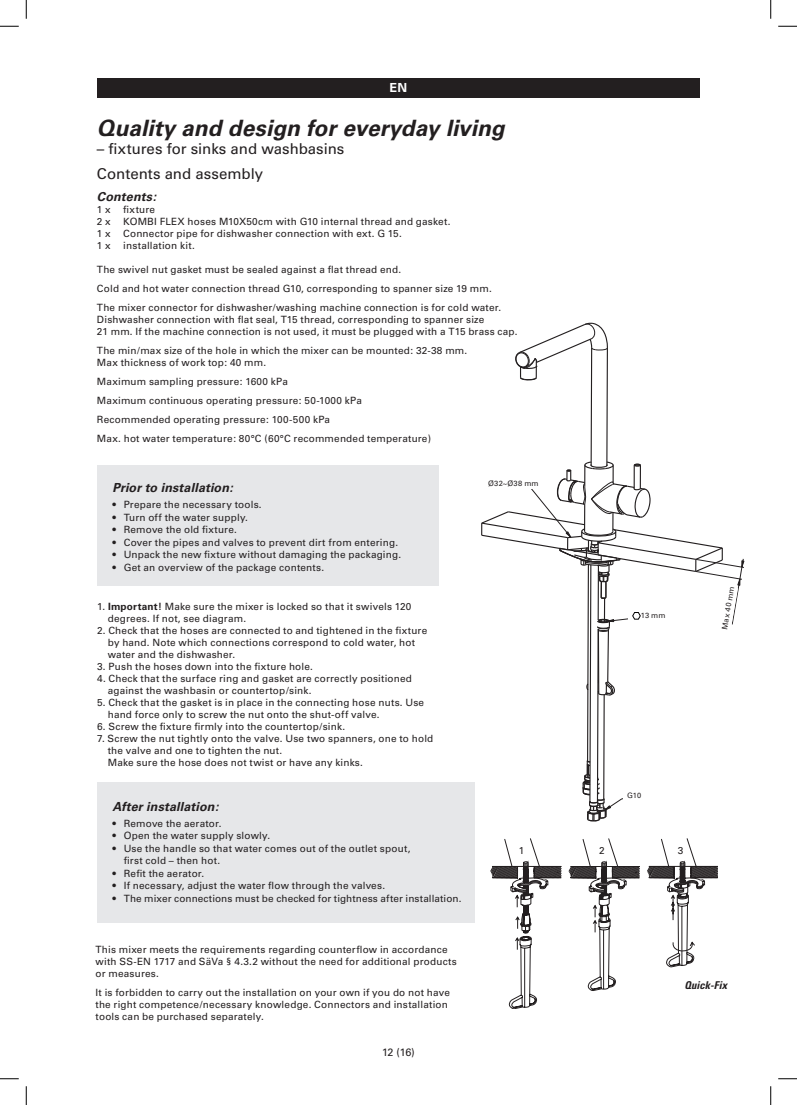
<style>
.page{position:relative;width:797px;height:1105px;background:#fff}
.page>*{position:absolute;margin:0;border:0;box-sizing:border-box;transform-origin:0 0}
.t1{font:italic 700 22.5px "Univers";letter-spacing:.005em;color:#231f20}
.t2{font:15px/24.4px "Univers";color:#231f20}
.t3{font:italic 700 12.5px "Univers";letter-spacing:.01em;color:#231f20}
.t4{font:700 12.5px "Univers";color:#fff}
.t5{font:italic 700 condensed 10.75px "Univers";color:#231f20}
.t6{font:10.75px "Univers LT Std";color:#231f20}
.t7{font:10px/12px "Univers";letter-spacing:.015em;color:#231f20}
.t8{font:7.5px "Univers";letter-spacing:.02em;color:#231f20}
.s1{font-weight:700}
.s2{font-weight:400;font-style:normal;font-stretch:normal;font-size:10px}
</style>
<div class="page">
<svg style="left:481px;top:322px;width:263px;height:500px"></svg>
<div style="left:623px;top:788px;width:27px;height:15px;background:#fff"></div>
<div style="left:97px;top:78px;width:602px;height:19px;background:#231f20"></div>
<div style="left:97px;top:782px;width:378px;height:141px;background:#e6e7e9"></div>
<div style="left:97px;top:466px;width:341px;height:120px;background:#e6e7e9"></div>
<svg style="left:490px;top:838px;width:228px;height:171px"></svg>
<div style="left:643px;top:993px;width:94px;height:28px;background:#fff"></div>
<div style="left:515px;top:843px;width:13px;height:14px;background:#fff"></div>
<div style="left:595px;top:844px;width:13px;height:13px;background:#fff"></div>
<div style="left:673px;top:844px;width:14px;height:13px;background:#fff"></div>
<svg style="left:0;top:25px;width:19px;height:2px"></svg>
<svg style="left:778px;top:25px;width:19px;height:2px"></svg>
<svg style="left:0;top:1078px;width:19px;height:1px"></svg>
<svg style="left:778px;top:1078px;width:19px;height:1px"></svg>
<svg style="left:25px;top:0;width:2px;height:19px"></svg>
<svg style="left:25px;top:1086px;width:2px;height:19px"></svg>
<svg style="left:770px;top:0;width:1px;height:19px"></svg>
<svg style="left:770px;top:1086px;width:1px;height:19px"></svg>
<p class="t4" style="left:389px;top:81px;width:19px">EN</p>
<h1 class="t1" style="left:97px;top:115px;width:409px">Quality and design for everyday living</h1>
<h2 class="t2" style="left:97px;top:137px;width:249px">– fixtures for sinks and washbasins<br>Contents and assembly</h2>
<p class="t3" style="left:97px;top:189px;width:61px">Contents:</p>
<p class="t7" style="left:97px;top:203px;width:355px">1 x fixture<br>2 x KOMBI FLEX hoses M10X50cm with G10 internal thread and gasket.<br>1 x Connector pipe for dishwasher connection with ext. G 15.<br>1 x installation kit.</p>
<p class="t7" style="left:97px;top:260px;width:405px;line-height:19.1px">The swivel nut gasket must be sealed against a flat thread end.<br>Cold and hot water connection thread G10, corresponding to spanner size 19 mm.<br>The mixer connector for dishwasher/washing machine connection is for cold water.</p>
<p class="t7" style="left:97px;top:313px;width:422px">Dishwasher connection with flat seal, T15 thread, corresponding to spanner size<br>21 mm. If the machine connection is not used, it must be plugged with a T15 brass cap.</p>
<p class="t7" style="left:97px;top:345px;width:372px">The min/max size of the hole in which the mixer can be mounted: 32-38 mm.<br>Max thickness of work top: 40 mm.</p>
<p class="t7" style="left:97px;top:372px;width:336px;line-height:19.1px">Maximum sampling pressure: 1600 kPa<br>Maximum continuous operating pressure: 50-1000 kPa Recommended operating pressure: 100-500 kPa<br>Max. hot water temperature: 80°C (60°C recommended temperature)</p>
<p class="t3" style="left:112px;top:480px;width:122px">Prior to installation:</p>
<p class="t7" style="left:112px;top:499px;width:151px">• Prepare the necessary tools.</p>
<p class="t7" style="left:112px;top:511px;width:137px">• Turn off the water supply.</p>
<p class="t7" style="left:112px;top:524px;width:126px">• Remove the old fixture.</p>
<p class="t7" style="left:112px;top:536px;width:287px">• Cover the pipes and valves to prevent dirt from entering.</p>
<p class="t7" style="left:112px;top:549px;width:290px">• Unpack the new fixture without damaging the packaging.</p>
<p class="t7" style="left:112px;top:561px;width:213px">• Get an overview of the package contents.</p>
<p class="t8" style="left:488px;top:479px;width:52px">Ø32~Ø38 mm</p>
<p class="t7" style="left:108px;top:600px;width:305px;text-indent:-11px">1. <span class="s1">Important!</span> Make sure the mixer is locked so that it swivels 120 degrees. If not, see diagram.</p>
<p class="t7" style="left:108px;top:624px;width:321px;text-indent:-11px">2. Check that the hoses are connected to and tightened in the fixture by hand. Note which connections correspond to cold water, hot water and the dishwasher.</p>
<p class="t7" style="left:97px;top:660px;width:217px">3. Push the hoses down into the fixture hole.</p>
<p class="t7" style="left:108px;top:672px;width:306px;text-indent:-11px">4. Check that the surface ring and gasket are correctly positioned against the washbasin or countertop/sink.</p>
<p class="t7" style="left:108px;top:696px;width:318px;text-indent:-11px">5. Check that the gasket is in place in the connecting hose nuts. Use hand force only to screw the nut onto the shut-off valve.</p>
<p class="t7" style="left:97px;top:720px;width:249px">6. Screw the fixture firmly into the countertop/sink.</p>
<p class="t7" style="left:108px;top:732px;width:327px;text-indent:-11px">7. Screw the nut tightly onto the valve. Use two spanners, one to hold the valve and one to tighten the nut.<br>Make sure the hose does not twist or have any kinks.</p>
<p class="t8" style="left:641px;top:611px;width:26px">13 mm</p>
<p class="t8" style="left:627px;top:791px;width:16px">G10</p>
<p class="t3" style="left:112px;top:799px;width:108px">After installation:</p>
<p class="t7" style="left:112px;top:817px;width:110px">• Remove the aerator.</p>
<p class="t7" style="left:112px;top:830px;width:159px">• Open the water supply slowly.</p>
<p class="t7" style="left:124px;top:842px;width:288px;line-height:12.5px;text-indent:-11px">• Use the handle so that water comes out of the outlet spout, first cold – then hot.</p>
<p class="t7" style="left:112px;top:867px;width:93px">• Refit the aerator.</p>
<p class="t7" style="left:112px;top:880px;width:274px">• If necessary, adjust the water flow through the valves.</p>
<p class="t7" style="left:112px;top:892px;width:350px">• The mixer connections must be checked for tightness after installation.</p>
<p class="t5" style="left:519px;top:844px;width:6px">1</p>
<p class="t5" style="left:598px;top:844px;width:6px">2</p>
<p class="t5" style="left:677px;top:844px;width:8px">3<span class="s2">3</span></p>
<p class="t8" style="left:720px;top:628px;width:45px;rotate:-80deg">Max 40 mm</p>
<p class="t7" style="left:96px;top:944px;width:363px">This mixer meets the requirements regarding counterflow in accordance with SS-EN 1717 and SäVa § 4.3.2 without the need for additional products or measures.</p>
<p class="t7" style="left:96px;top:987px;width:356px">It is forbidden to carry out the installation on your own if you do not have the right competence/necessary knowledge. Connectors and installation tools can be purchased separately.</p>
<p class="t6" style="left:382px;top:1046px;width:34px">12 (16)</p>
<p class="t5" style="left:684px;top:978px;width:44px">Quick-Fix</p>
</div>
